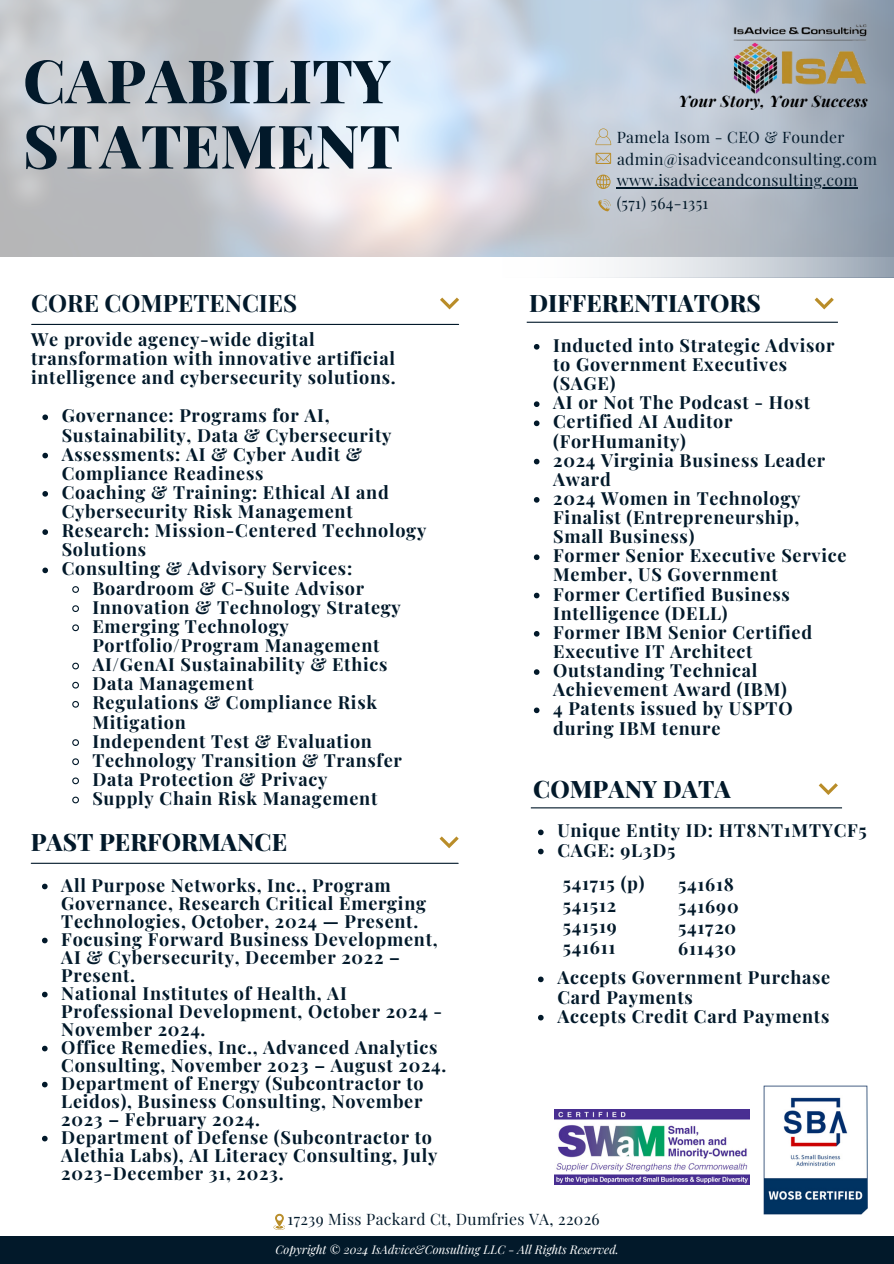
<style>
.page{position:relative;width:894px;height:1264px;background:#fff}
.page>*{position:absolute;margin:0;border:0;box-sizing:border-box;transform-origin:0 0}
.t1{font:800 60px/65.2px "Playfair Display";color:#02192a}
.t2{font:800 24px "Playfair Display";color:#02192a}
.t3{font:700 24px "Playfair Display";color:#02192a}
.t4{font:700 18px/19.2px "Playfair Display";letter-spacing:.04em;color:#02192a}
.t5{font:15.75px "Playfair Display";letter-spacing:.02em;color:#02192a}
.t6{font:italic 700 15.75px "Playfair Display";letter-spacing:.02em;color:#000}
.t7{font:italic 12px "Playfair Display";color:#fff}
</style>
<div class="page">
<svg style="left:502px;top:0;width:391px;height:277px;background:#bac4d0"></svg>
<hr style="left:32px;top:324px;width:426px;height:1px;background:#02192a">
<svg style="left:440px;top:297px;width:19px;height:12px"></svg>
<svg style="left:595px;top:153px;width:16px;height:11px"></svg>
<img style="left:728px;top:20px;width:139px;height:74px">
<div style="left:0;top:1235px;width:893px;height:28px;background:#02192a"></div>
<svg style="left:598px;top:199px;width:12px;height:12px"></svg>
<svg style="left:596px;top:175px;width:14px;height:14px"></svg>
<svg style="left:814px;top:297px;width:19px;height:12px"></svg>
<hr style="left:526px;top:322px;width:311px;height:1px;background:#02192a">
<hr style="left:31px;top:862px;width:427px;height:1px;background:#02192a">
<svg style="left:439px;top:836px;width:19px;height:12px"></svg>
<svg style="left:818px;top:783px;width:19px;height:12px"></svg>
<hr style="left:530px;top:807px;width:311px;height:1px;background:#02192a">
<svg style="left:595px;top:128px;width:16px;height:17px"></svg>
<svg style="left:273px;top:1213px;width:12px;height:16px"></svg>
<img style="left:763px;top:1085px;width:104px;height:129px">
<img style="left:554px;top:1109px;width:194px;height:75px">
<svg style="left:42px;top:414px;width:6px;height:6px"></svg>
<svg style="left:42px;top:453px;width:6px;height:5px"></svg>
<svg style="left:42px;top:491px;width:6px;height:5px"></svg>
<svg style="left:42px;top:529px;width:6px;height:6px"></svg>
<svg style="left:42px;top:567px;width:6px;height:6px"></svg>
<svg style="left:72px;top:586px;width:7px;height:7px"></svg>
<svg style="left:72px;top:605px;width:7px;height:7px"></svg>
<svg style="left:72px;top:624px;width:7px;height:8px"></svg>
<svg style="left:72px;top:662px;width:7px;height:8px"></svg>
<svg style="left:72px;top:681px;width:7px;height:8px"></svg>
<svg style="left:72px;top:701px;width:7px;height:7px"></svg>
<svg style="left:72px;top:739px;width:7px;height:7px"></svg>
<svg style="left:72px;top:758px;width:7px;height:8px"></svg>
<svg style="left:72px;top:777px;width:7px;height:8px"></svg>
<svg style="left:72px;top:796px;width:7px;height:8px"></svg>
<hr style="left:616px;top:187px;width:241px;height:1px;background:#02192a">
<svg style="left:533px;top:344px;width:6px;height:5px"></svg>
<svg style="left:533px;top:401px;width:6px;height:6px"></svg>
<svg style="left:533px;top:420px;width:6px;height:6px"></svg>
<svg style="left:533px;top:459px;width:6px;height:5px"></svg>
<svg style="left:533px;top:497px;width:6px;height:5px"></svg>
<svg style="left:533px;top:554px;width:6px;height:6px"></svg>
<svg style="left:533px;top:592px;width:6px;height:6px"></svg>
<svg style="left:533px;top:631px;width:6px;height:5px"></svg>
<svg style="left:533px;top:669px;width:6px;height:6px"></svg>
<svg style="left:533px;top:707px;width:6px;height:6px"></svg>
<svg style="left:42px;top:883px;width:6px;height:6px"></svg>
<svg style="left:42px;top:937px;width:6px;height:6px"></svg>
<svg style="left:42px;top:991px;width:6px;height:6px"></svg>
<svg style="left:42px;top:1045px;width:6px;height:6px"></svg>
<svg style="left:42px;top:1081px;width:6px;height:6px"></svg>
<svg style="left:42px;top:1135px;width:6px;height:6px"></svg>
<svg style="left:538px;top:829px;width:5px;height:6px"></svg>
<svg style="left:538px;top:848px;width:5px;height:6px"></svg>
<svg style="left:538px;top:976px;width:5px;height:6px"></svg>
<svg style="left:538px;top:1014px;width:5px;height:6px"></svg>
<p class="t1" style="left:23px;top:46px;width:379px">CAPABILITY<br>STATEMENT</p>
<p class="t3" style="left:31px;top:286px;width:267px">CORE COMPETENCIES</p>
<p class="t4" style="left:31px;top:329px;width:366px">We provide agency-wide digital transformation with innovative artificial intelligence and cybersecurity solutions.</p>
<p class="t4" style="left:62px;top:405px;width:331px">Governance: Programs for AI,<br>Sustainability, Data &amp; Cybersecurity</p>
<p class="t4" style="left:62px;top:443px;width:302px">Assessments: AI &amp; Cyber Audit &amp;<br>Compliance Readiness</p>
<p class="t4" style="left:62px;top:482px;width:328px">Coaching &amp; Training: Ethical AI and<br>Cybersecurity Risk Management</p>
<h5 class="t4" style="left:62px;top:520px;width:366px">Research: Mission-Centered Technology<br>Solutions</h5>
<h6 class="t4" style="left:62px;top:558px;width:292px">Consulting &amp; Advisory Services:</h6>
<h6 class="t4" style="left:92px;top:577px;width:273px">Boardroom &amp; C-Suite Advisor</h6>
<h6 class="t4" style="left:92px;top:596px;width:310px">Innovation &amp; Technology Strategy</h6>
<h6 class="t4" style="left:92px;top:615px;width:288px">Emerging Technology<br>Portfolio/Program Management</h6>
<h2 class="t4" style="left:92px;top:654px;width:296px">AI/GenAI Sustainability &amp; Ethics</h2>
<p class="t4" style="left:92px;top:673px;width:163px">Data Management</p>
<h3 class="t4" style="left:92px;top:692px;width:286px">Regulations &amp; Compliance Risk<br>Mitigation</h3>
<p class="t4" style="left:92px;top:730px;width:281px">Independent Test &amp; Evaluation</p>
<p class="t4" style="left:92px;top:749px;width:311px">Technology Transition &amp; Transfer</p>
<p class="t4" style="left:92px;top:768px;width:237px">Data Protection &amp; Privacy</p>
<p class="t4" style="left:92px;top:788px;width:286px">Supply Chain Risk Management</p>
<p class="t2" style="left:31px;top:824px;width:258px">PAST PERFORMANCE</p>
<p class="t4" style="left:61px;top:875px;width:366px;line-height:18px">All Purpose Networks, Inc., Program<br>Governance, Research Critical Emerging<br>Technologies, October, 2024 — Present.</p>
<p class="t4" style="left:61px;top:929px;width:377px;line-height:18px">Focusing Forward Business Development,<br>AI &amp; Cybersecurity, December 2022 –<br>Present.</p>
<p class="t4" style="left:61px;top:983px;width:382px;line-height:18px">National Institutes of Health, AI<br>Professional Development, October 2024 -<br>November 2024.</p>
<p class="t4" style="left:61px;top:1037px;width:386px;line-height:18px">Office Remedies, Inc., Advanced Analytics<br>Consulting, November 2023 – August 2024.</p>
<h2 class="t4" style="left:61px;top:1073px;width:364px;line-height:18px;text-align:justify">Department of Energy (Subcontractor to Leidos), Business Consulting, November 2023 – February 2024.</h2>
<p class="t4" style="left:61px;top:1127px;width:377px;line-height:18px">Department of Defense (Subcontractor to<br>Alethia Labs), AI Literacy Consulting, July<br>2023-December 31, 2023.</p>
<h1 class="t6" style="left:678px;top:90px;width:191px">Your Story, Your Success</h1>
<p class="t5" style="left:616px;top:126px;width:229px">Pamela Isom - CEO &amp; Founder</p>
<p class="t5" style="left:617px;top:147px;width:261px">admin@isadviceandconsulting.com</p>
<p class="t5" style="left:616px;top:169px;width:242px">www.isadviceandconsulting.com</p>
<p class="t5" style="left:616px;top:192px;width:93px">(571) 564-1351</p>
<p class="t2" style="left:529px;top:286px;width:233px">DIFFERENTIATORS</p>
<p class="t4" style="left:553px;top:335px;width:283px">Inducted into Strategic Advisor to Government Executives (SAGE)</p>
<p class="t4" style="left:553px;top:392px;width:258px">AI or Not The Podcast - Host</p>
<p class="t4" style="left:553px;top:411px;width:181px">Certified AI Auditor (ForHumanity)</p>
<h2 class="t4" style="left:553px;top:449px;width:273px">2024 Virginia Business Leader<br>Award</h2>
<p class="t4" style="left:553px;top:488px;width:249px;text-align:justify">2024 Women in Technology Finalist (Entrepreneurship, Small Business)</p>
<p class="t4" style="left:553px;top:545px;width:295px">Former Senior Executive Service<br>Member, US Government</p>
<p class="t4" style="left:553px;top:583px;width:238px">Former Certified Business<br>Intelligence (DELL)</p>
<p class="t4" style="left:553px;top:621px;width:260px">Former IBM Senior Certified<br>Executive IT Architect</p>
<p class="t4" style="left:553px;top:660px;width:235px">Outstanding Technical<br>Achievement Award (IBM)</p>
<p class="t4" style="left:553px;top:698px;width:241px">4 Patents issued by USPTO during IBM tenure</p>
<h2 class="t2" style="left:533px;top:771px;width:199px">COMPANY DATA</h2>
<p class="t4" style="left:557px;top:820px;width:311px">Unique Entity ID: HT8NT1MTYCF5</p>
<p class="t4" style="left:557px;top:839px;width:119px">CAGE: 9L3D5</p>
<p class="t4" style="left:562px;top:872px;width:83px;line-height:21.3px">541715 (p)<br>541512<br>541519<br>541611</p>
<h3 class="t4" style="left:678px;top:873px;width:62px;line-height:21.3px">541618<br>541690<br>541720<br>611430</h3>
<p class="t4" style="left:557px;top:967px;width:274px">Accepts Government Purchase<br>Card Payments</p>
<p class="t4" style="left:557px;top:1005px;width:273px">Accepts Credit Card Payments</p>
<p class="t5" style="left:287px;top:1207px;width:313px">17239 Miss Packard Ct, Dumfries VA, 22026</p>
<p class="t7" style="left:275px;top:1241px;width:345px">Copyright © 2024 IsAdvice&amp;Consulting LLC - All Rights Reserved.</p>
</div>
